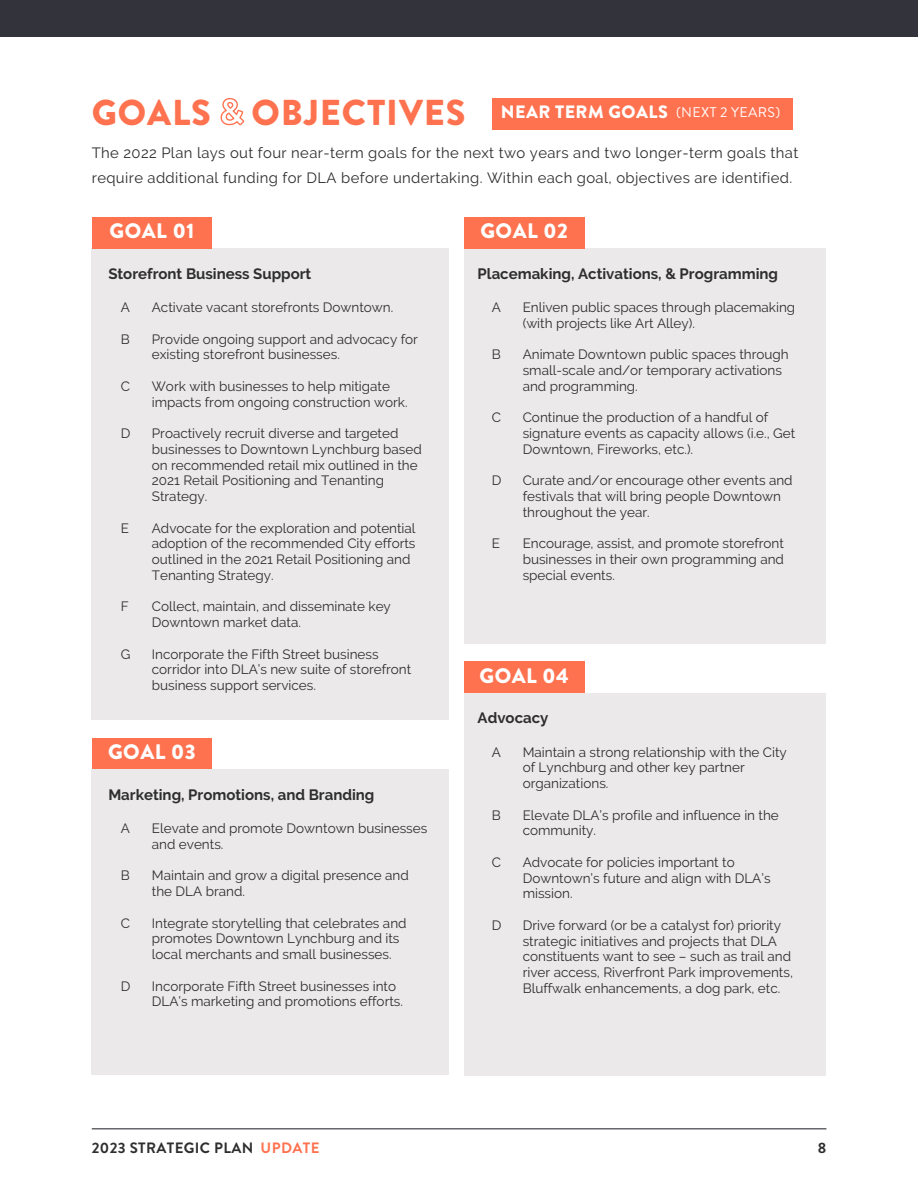
<style>
.page{position:relative;width:918px;height:1188px;background:#fff}
.page>*{position:absolute;margin:0;border:0;box-sizing:border-box;transform-origin:0 0}
.t1{font:900 36px "Brandon Grotesque";letter-spacing:.025em;color:#ff724f}
.t2{font:900 21px "Brandon Grotesque";letter-spacing:.025em;color:#fff}
.t3{font:700 15px "Raleway";color:#2e2e2e}
.t4{font:700 15px "Brandon Grotesque";letter-spacing:.025em;color:#2e2e2e}
.t5{font:14.85px/24.8px "Raleway";letter-spacing:.025em;color:#2e2e2e}
.t6{font:13.5px/15.8px "Raleway";color:#2e2e2e}
.s1{color:rgb(0 0 0/0)}
.s2{color:#ff724f}
</style>
<div class="page">
<div style="left:0;top:0;width:918px;height:37px;background:#33333b"></div>
<svg style="left:220px;top:98px;width:25px;height:28px"></svg>
<div style="left:492px;top:98px;width:300px;height:31px;background:#ff724f"></div>
<div style="left:92px;top:248px;width:357px;height:472px;background:#ebe9e9"></div>
<div style="left:464px;top:248px;width:362px;height:395px;background:#ebe9e9"></div>
<div style="left:92px;top:217px;width:120px;height:31px;background:#ff724f"></div>
<div style="left:464px;top:217px;width:120px;height:31px;background:#ff724f"></div>
<div style="left:92px;top:769px;width:357px;height:305px;background:#ebe9e9"></div>
<div style="left:464px;top:693px;width:362px;height:382px;background:#ebe9e9"></div>
<div style="left:92px;top:738px;width:120px;height:31px;background:#ff724f"></div>
<div style="left:464px;top:661px;width:120px;height:32px;background:#ff724f"></div>
<hr style="left:92px;top:1128px;width:734px;height:1px;background:#33333b">
<h1 class="t1" style="left:92px;top:87px;width:690px">GOALS <span class="s1">&amp;</span> OBJECTIVES <sup>NEAR</sup> <sup>TERM</sup> <sup>GOALS</sup> <sup>(NEXT</sup> <sup>2</sup> <sup>YEARS)</sup></h1>
<p class="t5" style="left:92px;top:140px;width:708px">The 2022 Plan lays out four near-term goals for the next two years and two longer-term goals that require additional funding for DLA before undertaking. Within each goal, objectives are identified.</p>
<h2 class="t2" style="left:110px;top:216px;width:86px">GOAL 01</h2>
<h2 class="t2" style="left:480px;top:216px;width:89px">GOAL 02</h2>
<p class="t3" style="left:108px;top:265px;width:205px">Storefront Business Support</p>
<p class="t6" style="left:121px;top:300px;width:11px">A</p>
<p class="t6" style="left:121px;top:331px;width:10px">B</p>
<p class="t6" style="left:121px;top:378px;width:11px">C</p>
<p class="t6" style="left:121px;top:426px;width:11px">D</p>
<p class="t6" style="left:121px;top:520px;width:10px">E</p>
<p class="t6" style="left:121px;top:599px;width:9px">F</p>
<p class="t6" style="left:121px;top:646px;width:11px">G</p>
<p class="t6" style="left:152px;top:300px;width:243px">Activate vacant storefronts Downtown.</p>
<p class="t6" style="left:152px;top:331px;width:268px">Provide ongoing support and advocacy for existing storefront businesses.</p>
<p class="t6" style="left:152px;top:378px;width:257px">Work with businesses to help mitigate impacts from ongoing construction work.</p>
<p class="t6" style="left:152px;top:426px;width:271px">Proactively recruit diverse and targeted businesses to Downtown Lynchburg based on recommended retail mix outlined in the 2021 Retail Positioning and Tenanting Strategy.</p>
<p class="t6" style="left:152px;top:520px;width:265px">Advocate for the exploration and potential adoption of the recommended City efforts outlined in the 2021 Retail Positioning and Tenanting Strategy.</p>
<p class="t6" style="left:152px;top:599px;width:241px">Collect, maintain, and disseminate key<br>Downtown market data.</p>
<p class="t6" style="left:152px;top:646px;width:261px">Incorporate the Fifth Street business corridor into DLA’s new suite of storefront business support services.</p>
<h2 class="t2" style="left:108px;top:737px;width:89px">GOAL 03</h2>
<p class="t3" style="left:108px;top:785px;width:268px">Marketing, Promotions, and Branding</p>
<p class="t6" style="left:152px;top:820px;width:277px">Elevate and promote Downtown businesses and events.</p>
<p class="t6" style="left:152px;top:868px;width:258px">Maintain and grow a digital presence and the DLA brand.</p>
<p class="t6" style="left:152px;top:915px;width:256px">Integrate storytelling that celebrates and promotes Downtown Lynchburg and its local merchants and small businesses.</p>
<p class="t6" style="left:152px;top:978px;width:253px">Incorporate Fifth Street businesses into<br>DLA’s marketing and promotions efforts.</p>
<p class="t6" style="left:121px;top:820px;width:11px">A</p>
<p class="t6" style="left:121px;top:868px;width:10px">B</p>
<p class="t6" style="left:121px;top:915px;width:11px">C</p>
<p class="t6" style="left:121px;top:978px;width:11px">D</p>
<p class="t3" style="left:478px;top:265px;width:302px">Placemaking, Activations, &amp; Programming</p>
<p class="t6" style="left:523px;top:300px;width:274px">Enliven public spaces through placemaking (with projects like Art Alley).</p>
<p class="t6" style="left:523px;top:347px;width:268px">Animate Downtown public spaces through small-scale and/or temporary activations and programming.</p>
<p class="t6" style="left:523px;top:410px;width:274px">Continue the production of a handful of signature events as capacity allows (i.e., Get<br>Downtown, Fireworks, etc.).</p>
<p class="t6" style="left:523px;top:473px;width:271px">Curate and/or encourage other events and festivals that will bring people Downtown throughout the year.</p>
<p class="t6" style="left:523px;top:536px;width:263px;text-align:justify">Encourage, assist, and promote storefront businesses in their own programming and special events.</p>
<p class="t6" style="left:492px;top:300px;width:11px">A</p>
<p class="t6" style="left:492px;top:347px;width:10px">B</p>
<p class="t6" style="left:492px;top:410px;width:11px">C</p>
<p class="t6" style="left:492px;top:473px;width:11px">D</p>
<p class="t6" style="left:492px;top:536px;width:10px">E</p>
<h2 class="t2" style="left:479px;top:661px;width:91px">GOAL 04</h2>
<p class="t3" style="left:478px;top:709px;width:72px">Advocacy</p>
<p class="t6" style="left:523px;top:744px;width:266px">Maintain a strong relationship with the City of Lynchburg and other key partner organizations.</p>
<p class="t6" style="left:523px;top:807px;width:258px">Elevate DLA’s profile and influence in the community.</p>
<p class="t6" style="left:523px;top:854px;width:249px">Advocate for policies important to<br>Downtown’s future and align with DLA’s mission.</p>
<p class="t6" style="left:523px;top:917px;width:272px">Drive forward (or be a catalyst for) priority strategic initiatives and projects that DLA constituents want to see – such as trail and river access, Riverfront Park improvements, Bluffwalk enhancements, a dog park, etc.</p>
<p class="t6" style="left:492px;top:744px;width:11px">A</p>
<p class="t6" style="left:492px;top:807px;width:10px">B</p>
<p class="t6" style="left:492px;top:854px;width:11px">C</p>
<p class="t6" style="left:492px;top:917px;width:11px">D</p>
<p class="t4" style="left:92px;top:1137px;width:229px">2023 STRATEGIC PLAN <span class="s2">UPDATE</span></p>
<p class="t4" style="left:818px;top:1137px;width:10px">8</p>
</div>
